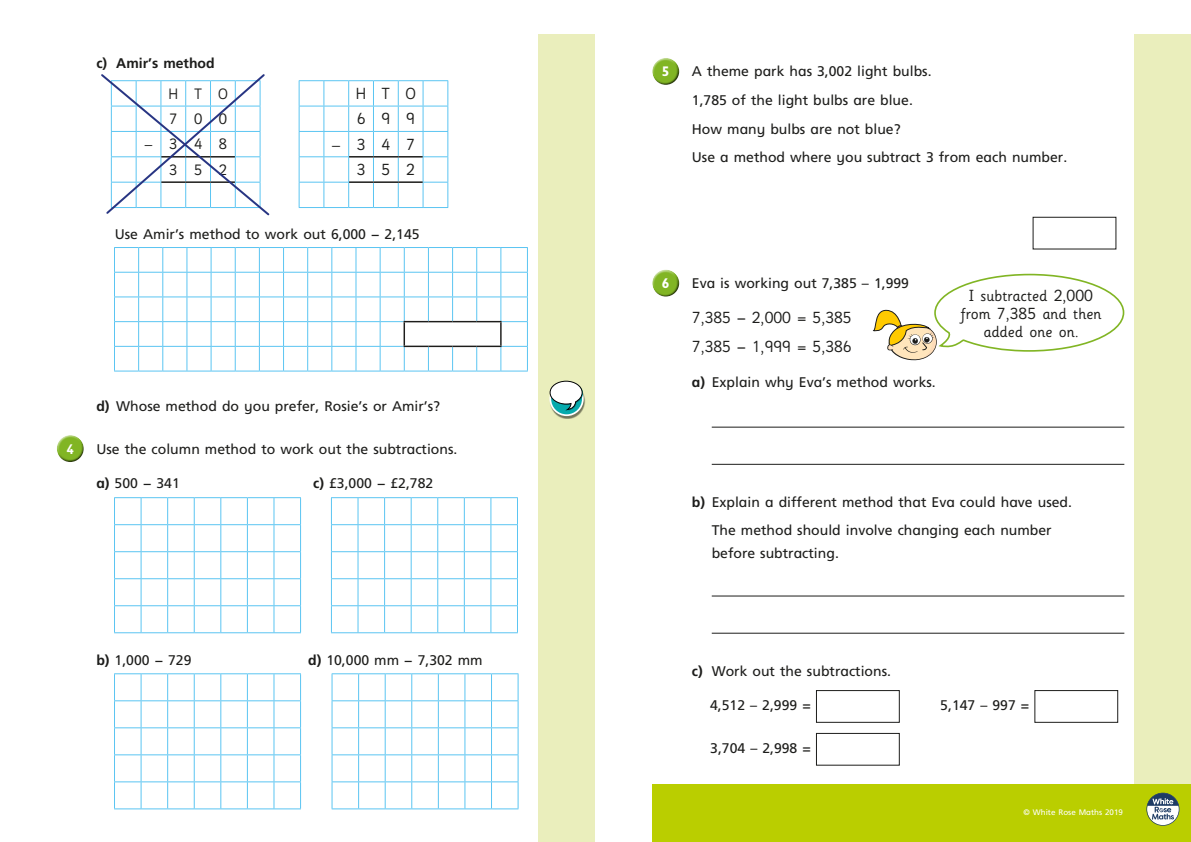
<style>
.page{position:relative;width:1191px;height:842px;background:#fff}
.page>*{position:absolute;margin:0;border:0;box-sizing:border-box;transform-origin:0 0}
.t1{font:16px/18px "Sassoon Infant Std";color:#1d1d1b}
.t2{font:16px/25.4px "Sassoon Infant Std";letter-spacing:1em;color:#1d1d1b;text-align:right}
.t3{font:15px/25.4px "Sassoon Infant Std";letter-spacing:1.105em;color:#1d1d1b;text-align:right}
.t4{font:14px/28.7px "Frutiger Inf";color:#1d1d1b}
.t5{font:700 14px "Frutiger Inf";color:#1d1d1b}
.t6{font:700 14px "Gill Infant";color:#fff}
.t7{font:8px "Frutiger Inf";color:#fff}
.s1{font-weight:700}
</style>
<div class="page">
<div style="left:1134px;top:34px;width:57px;height:808px;background:#eaeebc"></div>
<hr style="left:711px;top:427px;width:413px;height:1px;background:#1d1d1b">
<hr style="left:711px;top:464px;width:413px;height:1px;background:#1d1d1b">
<hr style="left:711px;top:596px;width:413px;height:1px;background:#1d1d1b">
<hr style="left:711px;top:633px;width:413px;height:1px;background:#1d1d1b">
<div style="left:652px;top:57px;width:28px;height:22px;background:#fff;opacity:.75"></div>
<div style="left:652px;top:62px;width:29px;height:24px;background:#1d1d1b;opacity:.75"></div>
<div style="left:1032px;top:217px;width:84px;height:32px;border:1px solid #1d1d1b"></div>
<div style="left:652px;top:269px;width:28px;height:22px;background:#fff;opacity:.75"></div>
<div style="left:652px;top:274px;width:29px;height:24px;background:#1d1d1b;opacity:.75"></div>
<div style="left:816px;top:690px;width:83px;height:33px;border:1px solid #1d1d1b"></div>
<div style="left:1034px;top:690px;width:84px;height:33px;border:1px solid #1d1d1b"></div>
<div style="left:816px;top:733px;width:83px;height:33px;border:1px solid #1d1d1b"></div>
<div style="left:539px;top:34px;width:99px;height:808px;background:#eaeebc"></div>
<div style="left:595px;top:0;width:50px;height:842px;background:#fff"></div>
<div style="left:56px;top:434px;width:28px;height:22px;background:#fff;opacity:.75"></div>
<div style="left:56px;top:439px;width:29px;height:24px;background:#1d1d1b;opacity:.75"></div>
<div style="left:652px;top:785px;width:539px;height:57px;background:#bace00"></div>
<svg style="left:1146px;top:793px;width:33px;height:33px"></svg>
<img style="left:549px;top:390px;width:37px;height:29px">
<svg style="left:550px;top:383px;width:33px;height:32px"></svg>
<div style="left:549px;top:382px;width:34px;height:34px;border:2px solid #fff;border-radius:50%"></div>
<svg style="left:550px;top:381px;width:33px;height:29px"></svg>
<svg style="left:114px;top:497px;width:187px;height:136px"></svg>
<svg style="left:114px;top:673px;width:187px;height:136px"></svg>
<svg style="left:331px;top:497px;width:187px;height:136px"></svg>
<svg style="left:332px;top:673px;width:187px;height:136px"></svg>
<svg style="left:114px;top:247px;width:414px;height:125px"></svg>
<svg style="left:873px;top:273px;width:252px;height:87px"></svg>
<svg style="left:299px;top:80px;width:149px;height:128px"></svg>
<hr style="left:349px;top:156px;width:24px;height:2px;background:#1d1d1b">
<hr style="left:373px;top:156px;width:25px;height:2px;background:#1d1d1b">
<hr style="left:398px;top:156px;width:25px;height:2px;background:#1d1d1b">
<hr style="left:349px;top:181px;width:24px;height:2px;background:#1d1d1b">
<hr style="left:373px;top:181px;width:25px;height:2px;background:#1d1d1b">
<hr style="left:398px;top:181px;width:25px;height:2px;background:#1d1d1b">
<svg style="left:101px;top:74px;width:169px;height:142px"></svg>
<p class="t5" style="left:96px;top:54px;width:120px">c) Amir’s method</p>
<p class="t3" style="left:145px;top:81px;width:85px">HTO<br>700 –348<br>352</p>
<p class="t2" style="left:332px;top:81px;width:85px">HTO<br>699 –347<br>352</p>
<p class="t4" style="left:115px;top:220px;width:306px">Use Amir’s method to work out 6,000 − 2,145</p>
<p class="t4" style="left:96px;top:391px;width:345px"><span class="s1">d)</span> Whose method do you prefer, Rosie’s or Amir’s?</p>
<p class="t6" style="left:66px;top:441px;width:9px">4</p>
<p class="t4" style="left:96px;top:434px;width:362px">Use the column method to work out the subtractions.</p>
<p class="t4" style="left:96px;top:468px;width:85px"><span class="s1">a)</span> 500 − 341</p>
<p class="t4" style="left:313px;top:468px;width:122px"><span class="s1">c)</span> £3,000 − £2,782</p>
<p class="t4" style="left:96px;top:645px;width:97px"><span class="s1">b)</span> 1,000 − 729</p>
<p class="t4" style="left:308px;top:645px;width:176px"><span class="s1">d)</span> 10,000 mm − 7,302 mm</p>
<p class="t6" style="left:662px;top:63px;width:9px">5</p>
<p class="t4" style="left:692px;top:57px;width:377px">A theme park has 3,002 light bulbs.<br>1,785 of the light bulbs are blue.<br>How many bulbs are not blue?<br>Use a method where you subtract 3 from each number.</p>
<p class="t6" style="left:662px;top:275px;width:9px">6</p>
<p class="t4" style="left:692px;top:269px;width:219px">Eva is working out 7,385 – 1,999</p>
<p class="t1" style="left:692px;top:303px;width:161px;line-height:29.3px">7,385 − 2,000 = 5,385<br>7,385 − 1,999 = 5,386</p>
<p class="t4" style="left:692px;top:367px;width:245px"><span class="s1">a)</span> Explain why Eva’s method works.</p>
<p class="t1" style="left:961px;top:287px;width:142px;text-align:center">I subtracted 2,000 from 7,385 and then added one on.</p>
<p class="t4" style="left:692px;top:487px;width:381px;text-align:center"><span class="s1">b)</span> Explain a different method that Eva could have used.<br>The method should involve changing each number</p>
<p class="t4" style="left:711px;top:539px;width:129px">before subtracting.</p>
<p class="t4" style="left:692px;top:656px;width:201px"><span class="s1">c)</span> Work out the subtractions.</p>
<p class="t4" style="left:710px;top:691px;width:102px">4,512 – 2,999 =</p>
<p class="t4" style="left:940px;top:691px;width:90px">5,147 – 997 =</p>
<p class="t4" style="left:710px;top:733px;width:102px">3,704 – 2,998 =</p>
<p class="t7" style="left:1023px;top:808px;width:101px">© White Rose Maths 2019</p>
</div>
